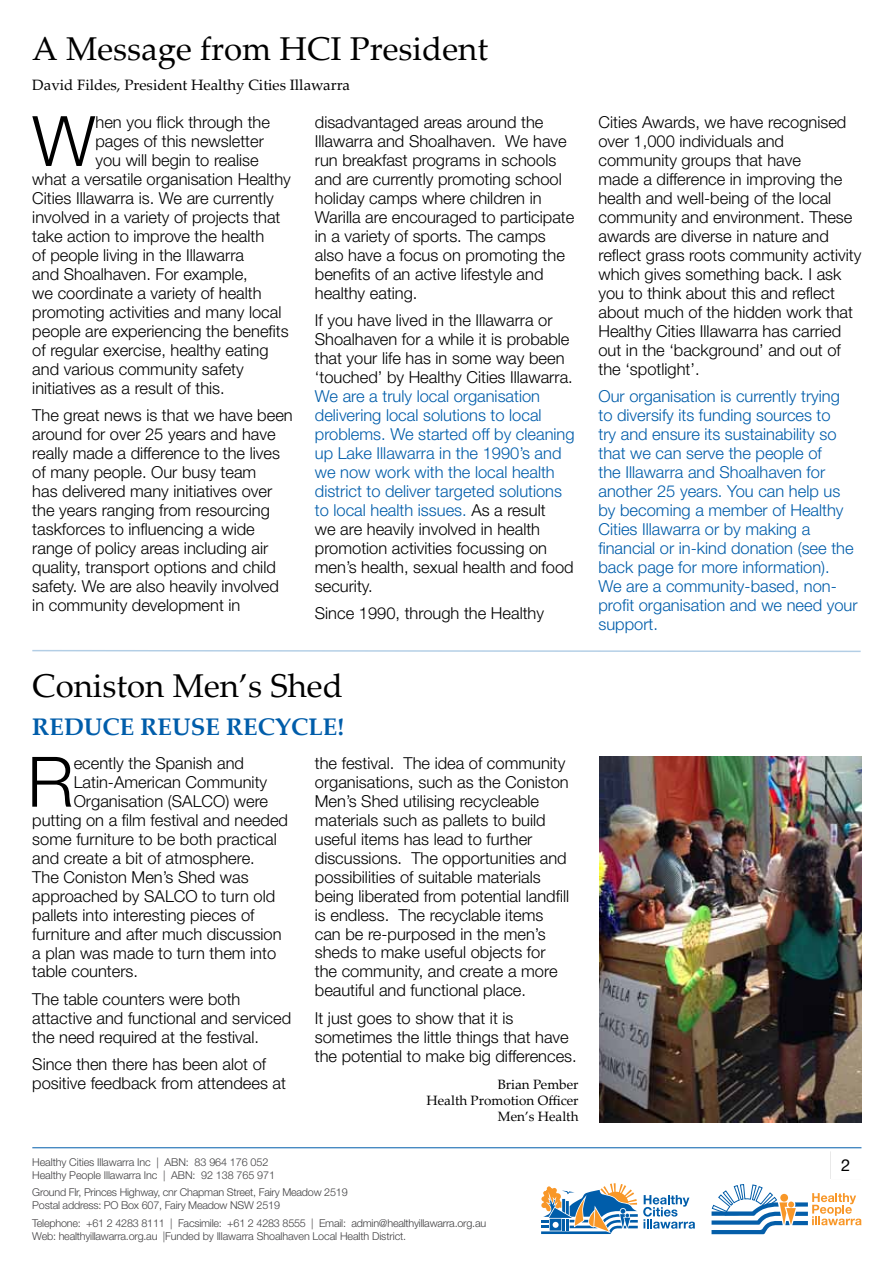
<style>
.page{position:relative;width:893px;height:1263px;background:#fff}
.page>*{position:absolute;margin:0;border:0;box-sizing:border-box;transform-origin:0 0}
.t1{font:300 69.6px "Helvetica Neue LT Std";color:#000}
.t2{font:33px "Palatino Linotype";color:#000}
.t3{font:700 24px "Palatino Linotype";color:#005daa}
.t4{font:300 16.5px/18.9px "Helvetica Neue LT Std";color:#000}
.t5{font:300 16.5px/18.9px "Helvetica Neue LT Std";color:#005daa}
.t6{font:16.5px "Helvetica Neue LT Std";color:#000}
.t7{font:15px "Palatino Linotype";color:#000}
.t8{font:13.5px/16.2px "Palatino Linotype";color:#000;text-align:right}
.t9{font:300 10.8px/13px "Helvetica Neue LT Std";letter-spacing:-.02em;color:#414042}
.s1{color:#000}
</style>
<div class="page">
<svg style="left:711px;top:1184px;width:150px;height:50px"></svg>
<hr style="left:32px;top:1147px;width:829px;height:1px;background:#005daa">
<svg style="left:541px;top:1183px;width:154px;height:51px"></svg>
<img style="left:599px;top:757px;width:262px;height:366px">
<svg style="left:32px;top:650px;width:829px;height:2px;background:#c7daeb"></svg>
<h2 class="t2" style="left:32px;top:26px;width:457px">A Message from HCI President</h2>
<p class="t7" style="left:32px;top:74px;width:319px">David Fildes, President Healthy Cities Illawarra</p>
<h1 class="t1" style="left:32px;top:99px;width:65px">W</h1>
<p class="t4" style="left:95px;top:112px;width:176px">hen you flick through the</p>
<p class="t4" style="left:95px;top:131px;width:170px">pages of this newsletter</p>
<p class="t4" style="left:95px;top:150px;width:165px">you will begin to realise</p>
<p class="t4" style="left:32px;top:169px;width:260px">what a versatile organisation Healthy</p>
<p class="t4" style="left:32px;top:188px;width:243px">Cities Illawarra is. We are currently</p>
<p class="t4" style="left:32px;top:207px;width:250px">involved in a variety of projects that</p>
<p class="t4" style="left:32px;top:226px;width:233px">take action to improve the health</p>
<p class="t4" style="left:32px;top:245px;width:213px">of people living in the Illawarra</p>
<p class="t4" style="left:32px;top:264px;width:217px">and Shoalhaven. For example,</p>
<p class="t4" style="left:32px;top:283px;width:231px">we coordinate a variety of health</p>
<p class="t4" style="left:32px;top:302px;width:251px">promoting activities and many local</p>
<p class="t4" style="left:32px;top:321px;width:258px">people are experiencing the benefits</p>
<p class="t4" style="left:32px;top:340px;width:238px">of regular exercise, healthy eating</p>
<p class="t4" style="left:32px;top:359px;width:213px">and various community safety</p>
<p class="t4" style="left:32px;top:378px;width:194px">initiatives as a result of this.</p>
<p class="t4" style="left:32px;top:405px;width:262px">The great news is that we have been around for over 25 years and have really made a difference to the lives of many people. Our busy team<br>has delivered many initiatives over the years ranging from resourcing taskforces to influencing a wide range of policy areas including air quality, transport options and child safety. We are also heavily involved in community development in</p>
<p class="t4" style="left:315px;top:112px;width:261px">disadvantaged areas around the<br>Illawarra and Shoalhaven. We have run breakfast programs in schools and are currently promoting school holiday camps where children in<br>Warilla are encouraged to participate in a variety of sports. The camps also have a focus on promoting the benefits of an active lifestyle and healthy eating.</p>
<p class="t4" style="left:315px;top:311px;width:259px">If you have lived in the Illawarra or Shoalhaven for a while it is probable that your life has in some way been ‘touched’ by Healthy Cities Illawarra.</p>
<p class="t5" style="left:315px;top:386px;width:261px">We are a truly local organisation delivering local solutions to local problems. We started off by cleaning up Lake Illawarra in the 1990’s and we now work with the local health district to deliver targeted solutions to local health issues. <span class="s1">As a result<br>we are heavily involved in health promotion activities focussing on men’s health, sexual health and food security.</span></p>
<p class="t4" style="left:315px;top:604px;width:231px">Since 1990, through the Healthy</p>
<h2 class="t2" style="left:32px;top:662px;width:312px">Coniston Men’s Shed</h2>
<h3 class="t3" style="left:32px;top:709px;width:313px">REDUCE REUSE RECYCLE!</h3>
<h1 class="t1" style="left:27px;top:739px;width:48px">R</h1>
<p class="t4" style="left:74px;top:753px;width:172px">ecently the Spanish and</p>
<p class="t4" style="left:74px;top:772px;width:195px">Latin-American Community</p>
<p class="t4" style="left:74px;top:791px;width:196px">Organisation (SALCO) were</p>
<p class="t4" style="left:32px;top:810px;width:257px">putting on a film festival and needed</p>
<p class="t4" style="left:32px;top:829px;width:246px">some furniture to be both practical</p>
<p class="t4" style="left:32px;top:848px;width:224px">and create a bit of atmosphere.</p>
<p class="t4" style="left:32px;top:867px;width:218px">The Coniston Men’s Shed was</p>
<p class="t4" style="left:32px;top:886px;width:244px">approached by SALCO to turn old</p>
<p class="t4" style="left:32px;top:905px;width:224px">pallets into interesting pieces of</p>
<p class="t4" style="left:32px;top:924px;width:251px">furniture and after much discussion</p>
<p class="t4" style="left:32px;top:943px;width:245px">a plan was made to turn them into</p>
<p class="t4" style="left:32px;top:962px;width:107px">table counters.</p>
<p class="t4" style="left:32px;top:989px;width:260px">The table counters were both attactive and functional and serviced the need required at the festival.</p>
<p class="t4" style="left:32px;top:1055px;width:255px">Since then there has been alot of positive feedback from attendees at</p>
<p class="t4" style="left:315px;top:753px;width:256px">the festival. The idea of community organisations, such as the Coniston Men’s Shed utilising recycleable materials such as pallets to build useful items has lead to further discussions. The opportunities and possibilities of suitable materials being liberated from potential landfill is endless. The recyclable items can be re-purposed in the men’s sheds to make useful objects for the community, and create a more beautiful and functional place.</p>
<p class="t4" style="left:315px;top:1008px;width:263px">It just goes to show that it is sometimes the little things that have the potential to make big differences.</p>
<p class="t8" style="left:427px;top:1076px;width:153px">Brian Pember<br>Health Promotion Officer<br>Men’s Health</p>
<p class="t9" style="left:32px;top:1155px;width:244px">Healthy Cities Illawarra Inc | ABN: 83 964 176 052<br>Healthy People Illawarra Inc | ABN: 92 138 765 971</p>
<p class="t9" style="left:32px;top:1186px;width:317px">Ground Flr, Princes Highway, cnr Chapman Street, Fairy Meadow 2519<br>Postal address: PO Box 607, Fairy Meadow NSW 2519</p>
<p class="t9" style="left:32px;top:1216px;width:455px">Telephone: +61 2 4283 8111 | Facsimile: +61 2 4283 8555 | Email: admin@healthyillawarra.org.au<br>Web: healthyillawarra.org.au |Funded by Illawarra Shoalhaven Local Health District.</p>
<p class="t4" style="left:598px;top:112px;width:264px">Cities Awards, we have recognised over 1,000 individuals and community groups that have<br>made a difference in improving the health and well-being of the local community and environment. These awards are diverse in nature and reflect grass roots community activity which gives something back. I ask you to think about this and reflect about much of the hidden work that<br>Healthy Cities Illawarra has carried out in the ‘background’ and out of the ‘spotlight’.</p>
<p class="t5" style="left:598px;top:386px;width:261px">Our organisation is currently trying to diversify its funding sources to<br>try and ensure its sustainability so that we can serve the people of<br>the Illawarra and Shoalhaven for another 25 years. You can help us by becoming a member of Healthy<br>Cities Illawarra or by making a financial or in-kind donation (see the back page for more information).<br>We are a community-based, non&shy;profit organisation and we need your support.</p>
<p class="t6" style="left:841px;top:1155px;width:11px">2</p>
</div>
